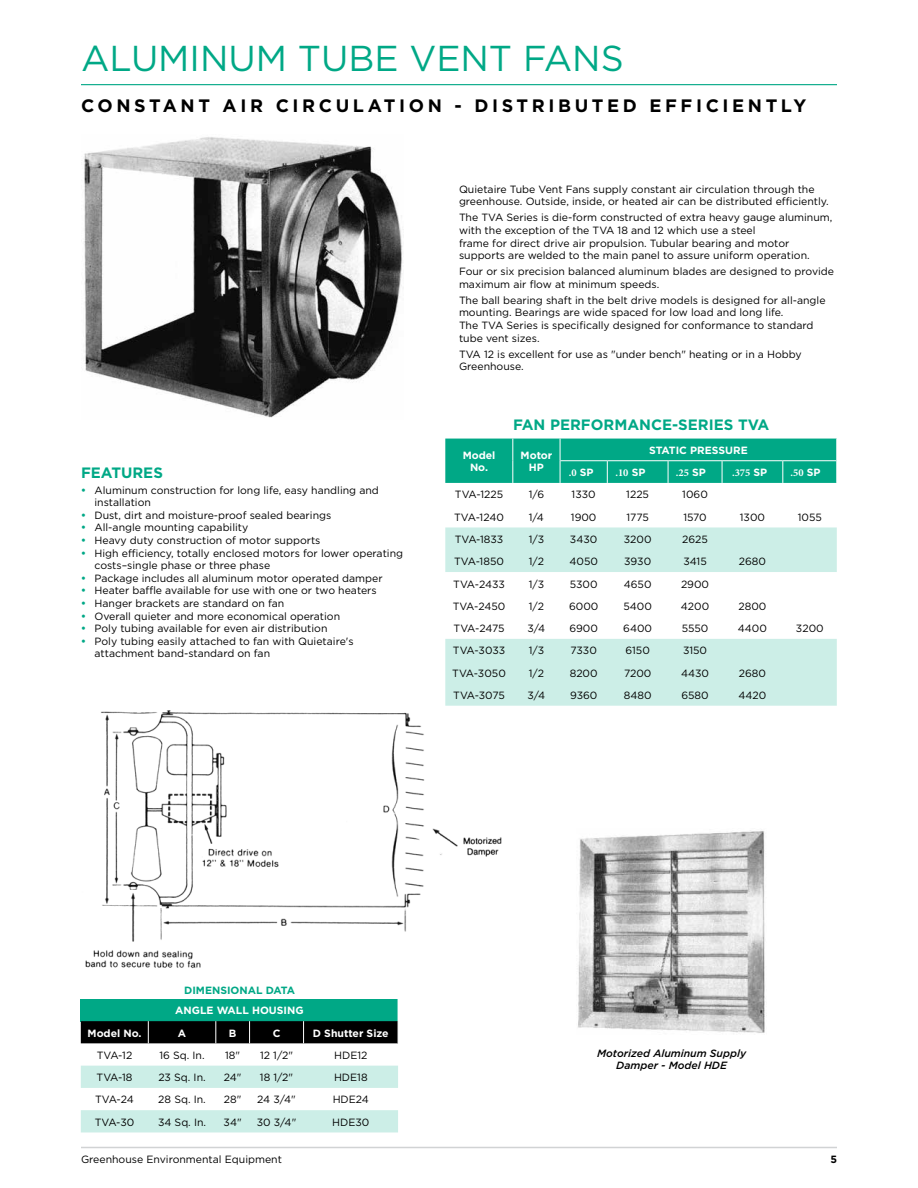
<style>
.page{position:relative;width:918px;height:1188px;background:#fff}
.page>*{position:absolute;margin:0;border:0;box-sizing:border-box;transform-origin:0 0}
.t1{font:36px "Gotham";color:#00a886}
.t2{font:700 18px "Gotham";letter-spacing:.2em;color:#000}
.t3{font:700 15px "Gotham";color:#00a886}
.t4{font:10.5px/12.6px "Gotham";color:#000}
.t5{font:700 10.5px/12.6px "Gotham";color:#fff;text-align:center}
.t6{font:italic 500 10.5px/12.6px "Gotham";color:#000;text-align:center}
.t7{font:700 10.5px "Minion Pro";color:#fff}
.t8{font:700 10.5px "Gotham";color:#00a886}
.t9{font:700 10.5px "Gotham";color:#000}
.s1{color:#00a886}
.s2{font-family:"Gotham"}
</style>
<div class="page">
<hr style="left:81px;top:1147px;width:756px;height:1px;background:#d1d3d4">
<hr style="left:81px;top:84px;width:756px;height:1px;background:#00a886">
<img style="left:84px;top:137px;width:319px;height:281px">
<img style="left:85px;top:710px;width:417px;height:259px">
<img style="left:578px;top:830px;width:187px;height:203px">
<svg style="left:81px;top:1066px;width:317px;height:66px"></svg>
<svg style="left:81px;top:999px;width:317px;height:44px;background:#015645"></svg>
<svg style="left:445px;top:527px;width:392px;height:179px;fill:#cceee7"></svg>
<div style="left:445px;top:439px;width:392px;height:44px;background:#00a886"></div>
<hr style="left:560px;top:460px;width:47px;height:1px;background:#fff">
<hr style="left:607px;top:460px;width:61px;height:1px;background:#fff">
<hr style="left:668px;top:460px;width:54px;height:1px;background:#fff">
<hr style="left:722px;top:460px;width:61px;height:1px;background:#fff">
<hr style="left:783px;top:460px;width:53px;height:1px;background:#fff">
<h1 class="t1" style="left:81px;top:38px;width:544px">ALUMINUM TUBE VENT FANS</h1>
<h2 class="t2" style="left:81px;top:96px;width:727px">CONSTANT AIR CIRCULATION - DISTRIBUTED EFFICIENTLY</h2>
<p class="t4" style="left:459px;top:183px;width:371px">Quietaire Tube Vent Fans supply constant air circulation through the greenhouse. Outside, inside, or heated air can be distributed efficiently.</p>
<p class="t4" style="left:459px;top:211px;width:375px">The TVA Series is die-form constructed of extra heavy gauge aluminum, with the exception of the TVA 18 and 12 which use a steel<br>frame for direct drive air propulsion. Tubular bearing and motor supports are welded to the main panel to assure uniform operation.</p>
<p class="t4" style="left:459px;top:265px;width:377px">Four or six precision balanced aluminum blades are designed to provide maximum air flow at minimum speeds.</p>
<p class="t4" style="left:459px;top:294px;width:368px">The ball bearing shaft in the belt drive models is designed for all-angle mounting. Bearings are wide spaced for low load and long life.<br>The TVA Series is specifically designed for conformance to standard tube vent sizes.</p>
<p class="t4" style="left:459px;top:347px;width:344px">TVA 12 is excellent for use as "under bench" heating or in a Hobby<br>Greenhouse.</p>
<h3 class="t3" style="left:81px;top:464px;width:83px">FEATURES</h3>
<p class="t4" style="left:95px;top:483px;width:286px;text-indent:-14px"><span class="s1">•</span> Aluminum construction for long life, easy handling and installation</p>
<p class="t4" style="left:81px;top:509px;width:252px"><span class="s1">•</span> Dust, dirt and moisture-proof sealed bearings</p>
<p class="t4" style="left:81px;top:521px;width:169px"><span class="s1">•</span> All-angle mounting capability</p>
<p class="t4" style="left:81px;top:534px;width:241px"><span class="s1">•</span> Heavy duty construction of motor supports</p>
<p class="t4" style="left:95px;top:546px;width:310px;text-indent:-14px"><span class="s1">•</span> High efficiency, totally enclosed motors for lower operating costs–single phase or three phase</p>
<p class="t4" style="left:81px;top:572px;width:303px"><span class="s1">•</span> Package includes all aluminum motor operated damper</p>
<p class="t4" style="left:81px;top:584px;width:297px"><span class="s1">•</span> Heater baffle available for use with one or two heaters</p>
<p class="t4" style="left:81px;top:597px;width:205px"><span class="s1">•</span> Hanger brackets are standard on fan</p>
<p class="t4" style="left:81px;top:609px;width:261px"><span class="s1">•</span> Overall quieter and more economical operation</p>
<p class="t4" style="left:81px;top:622px;width:248px"><span class="s1">•</span> Poly tubing available for even air distribution</p>
<p class="t4" style="left:95px;top:635px;width:261px;text-indent:-14px"><span class="s1">•</span> Poly tubing easily attached to fan with Quietaire's attachment band-standard on fan</p>
<h3 class="t3" style="left:513px;top:416px;width:258px">FAN PERFORMANCE-SERIES TVA</h3>
<p class="t5" style="left:463px;top:448px;width:34px">Model<br>No.</p>
<p class="t5" style="left:521px;top:448px;width:33px">Motor<br>HP</p>
<p class="t5" style="left:649px;top:444px;width:100px">STATIC PRESSURE</p>
<p class="t7" style="left:569px;top:465px;width:26px">.0 <span class="s2">SP</span></p>
<p class="t7" style="left:615px;top:465px;width:32px">.10 <span class="s2">SP</span></p>
<p class="t7" style="left:676px;top:465px;width:32px">.25 <span class="s2">SP</span></p>
<p class="t7" style="left:732px;top:465px;width:37px">.375 <span class="s2">SP</span></p>
<p class="t7" style="left:790px;top:465px;width:32px">.50 <span class="s2">SP</span></p>
<p class="t4" style="left:455px;top:488px;width:50px">TVA-1225</p>
<p class="t4" style="left:529px;top:488px;width:17px">1/6</p>
<p class="t4" style="left:572px;top:488px;width:26px">1330</p>
<p class="t4" style="left:626px;top:488px;width:24px">1225</p>
<p class="t4" style="left:682px;top:488px;width:27px">1060</p>
<p class="t4" style="left:454px;top:511px;width:51px">TVA-1240</p>
<p class="t4" style="left:529px;top:511px;width:17px">1/4</p>
<p class="t4" style="left:571px;top:511px;width:27px">1900</p>
<p class="t4" style="left:626px;top:511px;width:24px">1775</p>
<p class="t4" style="left:683px;top:511px;width:25px">1570</p>
<p class="t4" style="left:740px;top:511px;width:27px">1300</p>
<p class="t4" style="left:798px;top:511px;width:26px">1055</p>
<p class="t4" style="left:455px;top:533px;width:50px">TVA-1833</p>
<p class="t4" style="left:529px;top:533px;width:17px">1/3</p>
<p class="t4" style="left:570px;top:533px;width:29px">3430</p>
<p class="t4" style="left:624px;top:533px;width:29px">3200</p>
<p class="t4" style="left:682px;top:533px;width:27px">2625</p>
<p class="t4" style="left:454px;top:555px;width:51px">TVA-1850</p>
<p class="t4" style="left:529px;top:555px;width:17px">1/2</p>
<p class="t4" style="left:569px;top:555px;width:30px">4050</p>
<p class="t4" style="left:624px;top:555px;width:29px">3930</p>
<p class="t4" style="left:683px;top:555px;width:25px">3415</p>
<p class="t4" style="left:739px;top:555px;width:29px">2680</p>
<p class="t4" style="left:453px;top:577px;width:53px">TVA-2433</p>
<p class="t4" style="left:529px;top:577px;width:17px">1/3</p>
<p class="t4" style="left:570px;top:577px;width:29px">5300</p>
<p class="t4" style="left:624px;top:577px;width:29px">4650</p>
<p class="t4" style="left:681px;top:577px;width:30px">2900</p>
<p class="t4" style="left:453px;top:600px;width:54px">TVA-2450</p>
<p class="t4" style="left:529px;top:600px;width:17px">1/2</p>
<p class="t4" style="left:569px;top:600px;width:31px">6000</p>
<p class="t4" style="left:623px;top:600px;width:30px">5400</p>
<p class="t4" style="left:681px;top:600px;width:30px">4200</p>
<p class="t4" style="left:738px;top:600px;width:29px">2800</p>
<p class="t4" style="left:454px;top:622px;width:52px">TVA-2475</p>
<p class="t4" style="left:528px;top:622px;width:19px">3/4</p>
<p class="t4" style="left:569px;top:622px;width:30px">6900</p>
<p class="t4" style="left:623px;top:622px;width:30px">6400</p>
<p class="t4" style="left:682px;top:622px;width:28px">5550</p>
<p class="t4" style="left:738px;top:622px;width:31px">4400</p>
<p class="t4" style="left:796px;top:622px;width:29px">3200</p>
<p class="t4" style="left:453px;top:644px;width:54px">TVA-3033</p>
<p class="t4" style="left:529px;top:644px;width:17px">1/3</p>
<p class="t4" style="left:570px;top:644px;width:28px">7330</p>
<p class="t4" style="left:626px;top:644px;width:26px">6150</p>
<p class="t4" style="left:683px;top:644px;width:26px">3150</p>
<p class="t4" style="left:452px;top:667px;width:55px">TVA-3050</p>
<p class="t4" style="left:529px;top:667px;width:17px">1/2</p>
<p class="t4" style="left:570px;top:667px;width:29px">8200</p>
<p class="t4" style="left:624px;top:667px;width:29px">7200</p>
<p class="t4" style="left:681px;top:667px;width:30px">4430</p>
<p class="t4" style="left:739px;top:667px;width:29px">2680</p>
<p class="t4" style="left:453px;top:689px;width:53px">TVA-3075</p>
<p class="t4" style="left:528px;top:689px;width:19px">3/4</p>
<p class="t4" style="left:570px;top:689px;width:29px">9360</p>
<p class="t4" style="left:624px;top:689px;width:29px">8480</p>
<p class="t4" style="left:681px;top:689px;width:29px">6580</p>
<p class="t4" style="left:739px;top:689px;width:29px">4420</p>
<p class="t8" style="left:184px;top:984px;width:112px">DIMENSIONAL DATA</p>
<p class="t5" style="left:175px;top:1004px;width:130px">ANGLE WALL HOUSING</p>
<p class="t5" style="left:88px;top:1026px;width:55px">Model No.</p>
<p class="t5" style="left:178px;top:1026px;width:10px">A</p>
<p class="t5" style="left:229px;top:1026px;width:9px">B</p>
<p class="t5" style="left:273px;top:1026px;width:9px">C</p>
<p class="t5" style="left:313px;top:1026px;width:77px">D Shutter Size</p>
<p class="t4" style="left:97px;top:1049px;width:37px">TVA-12</p>
<p class="t4" style="left:159px;top:1049px;width:47px">16 Sq. In.</p>
<p class="t4" style="left:225px;top:1049px;width:16px">18"</p>
<p class="t4" style="left:260px;top:1049px;width:34px">12 1/2"</p>
<p class="t4" style="left:334px;top:1049px;width:35px">HDE12</p>
<p class="t4" style="left:97px;top:1071px;width:37px">TVA-18</p>
<p class="t4" style="left:158px;top:1071px;width:49px">23 Sq. In.</p>
<p class="t4" style="left:224px;top:1071px;width:19px">24"</p>
<p class="t4" style="left:260px;top:1071px;width:35px">18 1/2"</p>
<p class="t4" style="left:334px;top:1071px;width:35px">HDE18</p>
<p class="t4" style="left:95px;top:1093px;width:40px">TVA-24</p>
<p class="t4" style="left:158px;top:1093px;width:49px">28 Sq. In.</p>
<p class="t4" style="left:224px;top:1093px;width:19px">28"</p>
<p class="t4" style="left:257px;top:1093px;width:40px">24 3/4"</p>
<p class="t4" style="left:333px;top:1093px;width:38px">HDE24</p>
<p class="t4" style="left:95px;top:1116px;width:41px">TVA-30</p>
<p class="t4" style="left:158px;top:1116px;width:50px">34 Sq. In.</p>
<p class="t4" style="left:224px;top:1116px;width:20px">34"</p>
<p class="t4" style="left:257px;top:1116px;width:41px">30 3/4"</p>
<p class="t4" style="left:332px;top:1116px;width:39px">HDE30</p>
<p class="t6" style="left:597px;top:1047px;width:151px">Motorized Aluminum Supply<br>Damper - Model HDE</p>
<p class="t4" style="left:81px;top:1153px;width:202px">Greenhouse Environmental Equipment</p>
<p class="t9" style="left:830px;top:1153px;width:8px">5</p>
</div>
